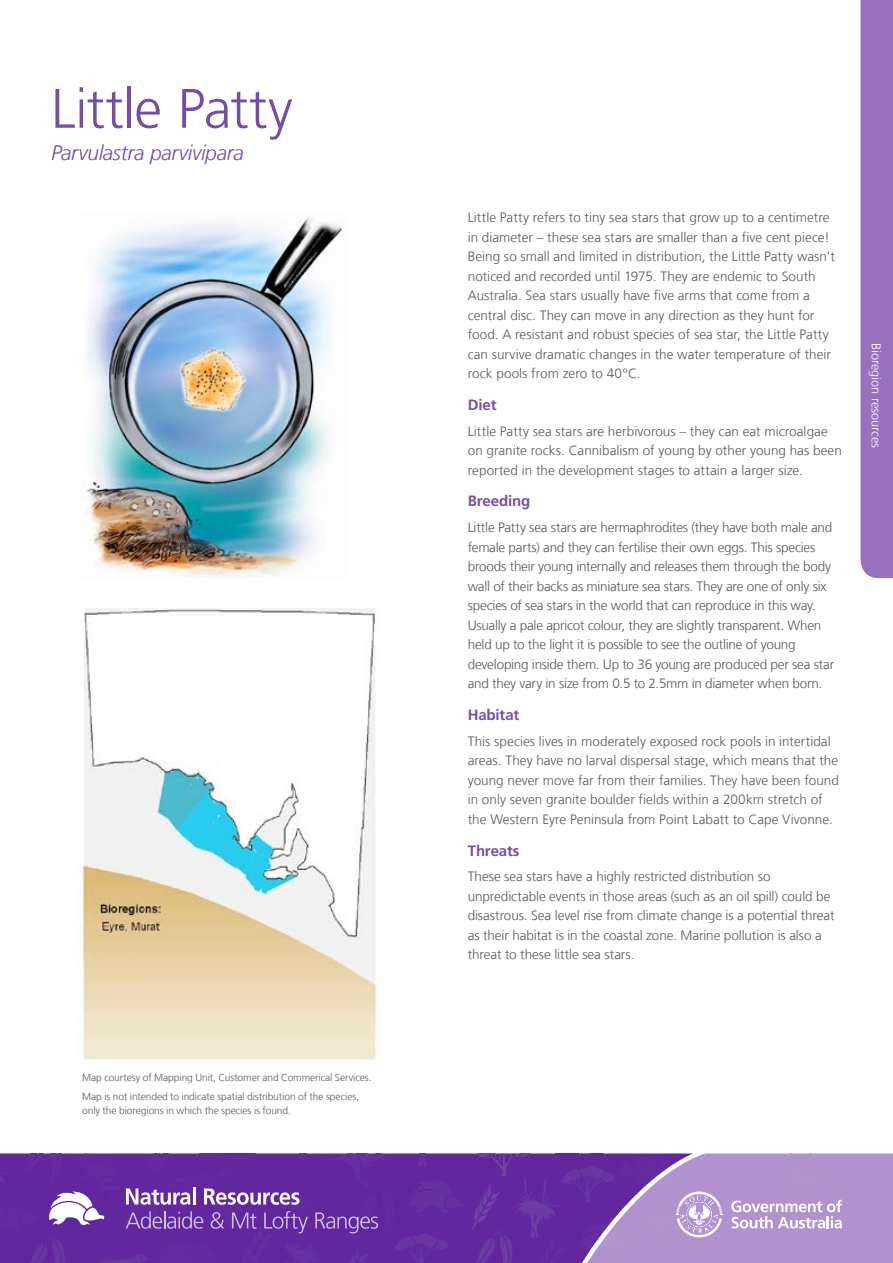
<style>
.page{position:relative;width:893px;height:1263px;background:#fff}
.page>*{position:absolute;margin:0;border:0;box-sizing:border-box;transform-origin:0 0}
.t1{font:300 55.5px "Frutiger LT Com";letter-spacing:-.015em;color:#754fa6}
.t2{font:italic 300 21px "Frutiger LT Com";letter-spacing:-.02em;color:#754fa6}
.t3{font:700 15px "Frutiger LT Com";letter-spacing:-.01em;color:#754fa6}
.t4{font:300 13.5px/19.5px "Frutiger LT Com";letter-spacing:-.005em;color:#58595b}
.t5{font:300 12.75px "Frutiger LT Com";letter-spacing:-.005em;color:#fff}
.t6{font:300 10.2px/20px "Frutiger LT Com";letter-spacing:-.005em;color:#58595b}
</style>
<div class="page">
<div style="left:725px;top:1153px;width:168px;height:110px;background:#b092ce"></div>
<div style="left:861px;top:0;width:32px;height:597px;background:#9871bf"></div>
<svg style="left:731px;top:1153px;width:111px;height:75px;background:#ba9fd4"></svg>
<svg style="left:0;top:1153px;width:725px;height:110px;background:#7441a9"></svg>
<img style="left:81px;top:608px;width:300px;height:452px">
<img style="left:81px;top:217px;width:262px;height:361px">
<h1 class="t1" style="left:51px;top:76px;width:243px">Little Patty</h1>
<h2 class="t2" style="left:51px;top:141px;width:194px">Parvulastra parvivipara</h2>
<p class="t6" style="left:82px;top:1067px;width:291px">Map courtesy of Mapping Unit, Customer and Commerical Services.<br>Map is not intended to indicate spatial distribution of the species,</p>
<p class="t6" style="left:82px;top:1100px;width:210px">only the bioregions in which the species is found.</p>
<p class="t4" style="left:468px;top:208px;width:369px">Little Patty refers to tiny sea stars that grow up to a centimetre in diameter – these sea stars are smaller than a five cent piece!<br>Being so small and limited in distribution, the Little Patty wasn’t noticed and recorded until 1975. They are endemic to South Australia. Sea stars usually have five arms that come from a central disc. They can move in any direction as they hunt for food. A resistant and robust species of sea star, the Little Patty can survive dramatic changes in the water temperature of their rock pools from zero to 40°C.</p>
<p class="t3" style="left:468px;top:396px;width:30px">Diet</p>
<p class="t4" style="left:468px;top:421px;width:376px">Little Patty sea stars are herbivorous – they can eat microalgae on granite rocks. Cannibalism of young by other young has been reported in the development stages to attain a larger size.</p>
<p class="t3" style="left:468px;top:492px;width:64px">Breeding</p>
<p class="t4" style="left:468px;top:518px;width:368px">Little Patty sea stars are hermaphrodites (they have both male and female parts) and they can fertilise their own eggs. This species broods their young internally and releases them through the body wall of their backs as miniature sea stars. They are one of only six species of sea stars in the world that can reproduce in this way.<br>Usually a pale apricot colour, they are slightly transparent. When held up to the light it is possible to see the outline of young developing inside them. Up to 36 young are produced per sea star and they vary in size from 0.5 to 2.5mm in diameter when born.</p>
<p class="t3" style="left:468px;top:706px;width:53px">Habitat</p>
<p class="t4" style="left:468px;top:731px;width:373px">This species lives in moderately exposed rock pools in intertidal areas. They have no larval dispersal stage, which means that the young never move far from their families. They have been found in only seven granite boulder fields within a 200km stretch of the Western Eyre Peninsula from Point Labatt to Cape Vivonne.</p>
<p class="t3" style="left:468px;top:841px;width:53px">Threats</p>
<p class="t4" style="left:468px;top:867px;width:368px">These sea stars have a highly restricted distribution so unpredictable events in those areas (such as an oil spill) could be disastrous. Sea level rise from climate change is a potential threat as their habitat is in the coastal zone. Marine pollution is also a threat to these little sea stars.</p>
<p class="t5" style="left:883px;top:343px;width:107px;rotate:90deg">Bioregion resources</p>
</div>
